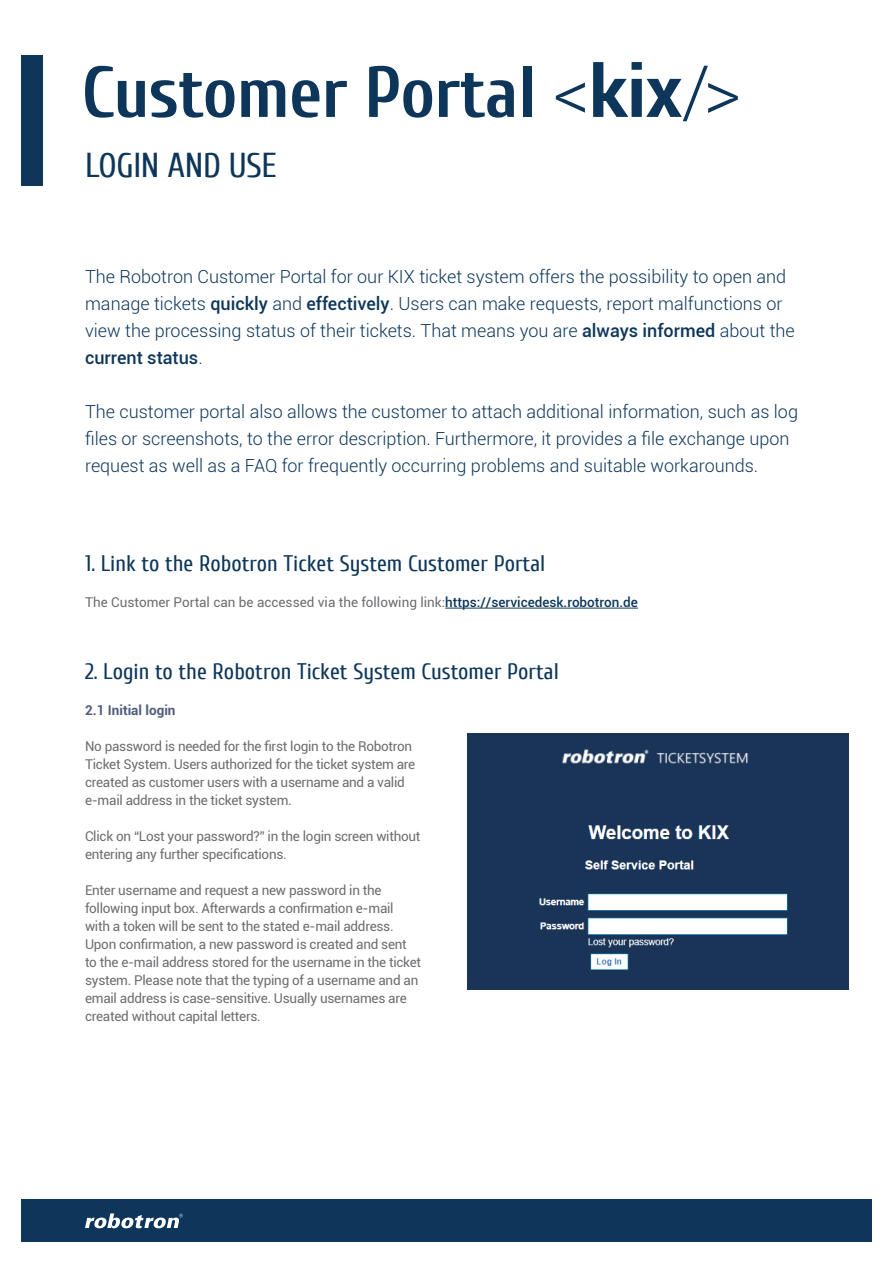
<style>
.page{position:relative;width:893px;height:1263px;background:#fff}
.page>*{position:absolute;margin:0;border:0;box-sizing:border-box;transform-origin:0 0}
.t1{font:700 72px "Cuprum";letter-spacing:-.01em;color:#0d365a}
.t2{font:34.5px "Cuprum";letter-spacing:-.01em;color:#0d365a}
.t3{font:22.5px "Cuprum";color:#0d365a}
.t4{font:300 18px/27px "Roboto";color:#0d365a}
.t5{font:13.5px/18px "Roboto";letter-spacing:-.02em;color:#6c6d70}
.t6{font:13.5px "Roboto";color:#6c6d70}
.t7{font:700 13.5px "Roboto";color:#505d7c}
.s1{font-family:"Roboto";font-weight:300}
.s2{font-family:"Roboto"}
.s3{font-weight:500}
.s4{font-weight:500;color:#0e375a}
</style>
<div class="page">
<div style="left:21px;top:55px;width:22px;height:131px;background:#0d365a"></div>
<div style="left:21px;top:1199px;width:851px;height:42px;background:#0d365a"></div>
<svg style="left:85px;top:1213px;width:98px;height:15px"></svg>
<hr style="left:445px;top:608px;width:193px;height:1px;background:#0e375a">
<img style="left:468px;top:733px;width:380px;height:256px">
<h1 class="t1" style="left:82px;top:52px;width:661px">Customer Portal <span class="s1">&lt;</span><span class="s2">kix</span><span class="s1">/&gt;</span></h1>
<h2 class="t2" style="left:85px;top:146px;width:193px">LOGIN AND USE</h2>
<p class="t4" style="left:85px;top:263px;width:711px">The Robotron Customer Portal for our KIX ticket system offers the possibility to open and manage tickets <span class="s3">quickly</span> and <span class="s3">effectively</span>. Users can make requests, report malfunctions or view the processing status of their tickets. That means you are <span class="s3">always informed</span> about the <span class="s3">current status</span>.</p>
<p class="t4" style="left:85px;top:398px;width:714px">The customer portal also allows the customer to attach additional information, such as log files or screenshots, to the error description. Furthermore, it provides a file exchange upon request as well as a FAQ for frequently occurring problems and suitable workarounds.</p>
<h3 class="t3" style="left:85px;top:551px;width:462px">1. Link to the Robotron Ticket System Customer Portal</h3>
<p class="t6" style="left:85px;top:593px;width:554px">The Customer Portal can be accessed via the following link:<span class="s4">https://servicedesk.robotron.de</span></p>
<h3 class="t3" style="left:85px;top:659px;width:475px">2. Login to the Robotron Ticket System Customer Portal</h3>
<p class="t7" style="left:85px;top:701px;width:92px">2.1 Initial login</p>
<p class="t5" style="left:85px;top:737px;width:332px">No password is needed for the first login to the Robotron Ticket System. Users authorized for the ticket system are created as customer users with a username and a valid e-mail address in the ticket system.</p>
<p class="t5" style="left:85px;top:827px;width:337px">Click on “Lost your password?” in the login screen without entering any further specifications.</p>
<p class="t5" style="left:85px;top:881px;width:338px">Enter username and request a new password in the following input box. Afterwards a confirmation e-mail with a token will be sent to the stated e-mail address.<br>Upon confirmation, a new password is created and sent to the e-mail address stored for the username in the ticket system. Please note that the typing of a username and an email address is case-sensitive. Usually usernames are created without capital letters.</p>
</div>
